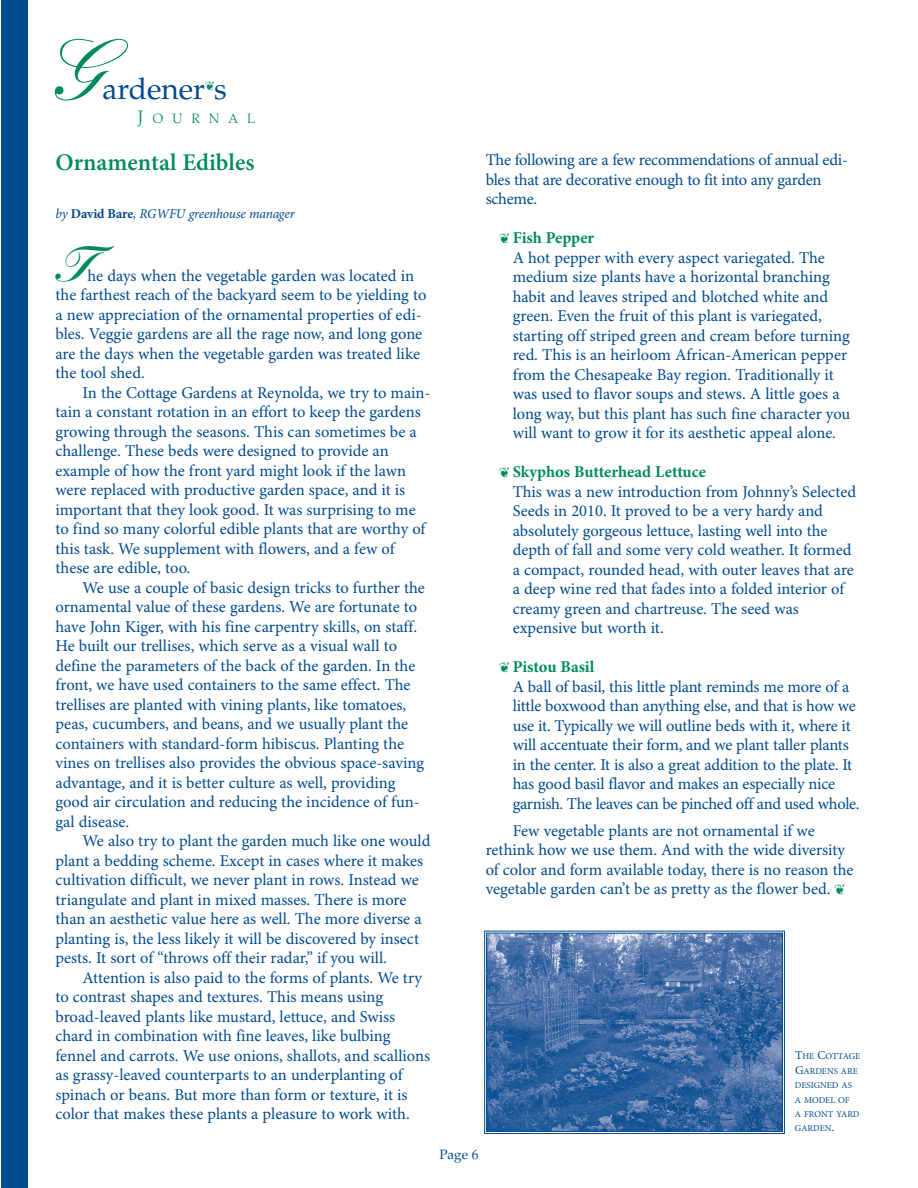
<style>
.page{position:relative;width:918px;height:1188px;background:#fff}
.page>*{position:absolute;margin:0;border:0;box-sizing:border-box;transform-origin:0 0}
.t1{font:500 84px "Kuenstler Script";color:#008a5e}
.t2{font:900 48px "Kuenstler Script";color:#008a5e}
.t3{font:30px "Palatino";color:#004a8d}
.t4{font:600 24px "Minion Pro";color:#008a5e}
.t5{font:16.5px/19.5px "Minion Pro";letter-spacing:-.005em;color:#004a8d}
.t6{font:italic 13.5px "Minion Pro";letter-spacing:-.015em;color:#004a8d}
.t7{font:300 13.5px "Palatino";letter-spacing:.665em;color:#008a5e}
.t8{font:13.5px "Palatino";color:#004a8d}
.t9{font:9px/14.4px "Minion Pro";color:#004a8d}
.s1{font-size:18px}
.s2{font-weight:700;font-style:normal}
.s3{color:#008a5e}
.s4{font-weight:700;color:#008a5e}
.s5{font-size:12px}
</style>
<div class="page">
<div style="left:1px;top:0;width:27px;height:1188px;background:#004a8d"></div>
<img style="left:488px;top:935px;width:293px;height:195px">
<div style="left:484px;top:931px;width:301px;height:203px;border:1px solid #004a8d"></div>
<div style="left:486px;top:933px;width:297px;height:199px;border:1px solid #004a8d"></div>
<h1 class="t1" style="left:47px;top:40px;width:57px">G</h1>
<h3 class="t3" style="left:102px;top:77px;width:126px">ardener s</h3>
<p class="t7" style="left:138px;top:113px;width:119px"><span class="s1">J</span>OURNAL</p>
<h3 class="t4" style="left:56px;top:154px;width:200px">Ornamental Edibles</h3>
<p class="t6" style="left:56px;top:208px;width:241px">by <span class="s2">David Bare</span>, RGWFU greenhouse manager</p>
<h2 class="t2" style="left:56px;top:246px;width:60px">T</h2>
<p class="t5" style="left:56px;top:267px;width:372px;text-indent:32px">he days when the vegetable garden was located in the farthest reach of the backyard seem to be yielding to a new appreciation of the ornamental properties of edi&shy;bles. Veggie gardens are all the rage now, and long gone are the days when the vegetable garden was treated like the tool shed.</p>
<p class="t5" style="left:55px;top:384px;width:376px;text-indent:27px">In the Cottage Gardens at Reynolda, we try to main&shy;tain a constant rotation in an effort to keep the gardens growing through the seasons. This can sometimes be a challenge. These beds were designed to provide an example of how the front yard might look if the lawn were replaced with productive garden space, and it is important that they look good. It was surprising to me to find so many colorful edible plants that are worthy of this task. We supplement with flowers, and a few of these are edible, too.</p>
<p class="t5" style="left:55px;top:579px;width:371px;text-indent:27px">We use a couple of basic design tricks to further the ornamental value of these gardens. We are fortunate to have John Kiger, with his fine carpentry skills, on staff.<br>He built our trellises, which serve as a visual wall to define the parameters of the back of the garden. In the front, we have used containers to the same effect. The trellises are planted with vining plants, like tomatoes, peas, cucumbers, and beans, and we usually plant the containers with standard-form hibiscus. Planting the vines on trellises also provides the obvious space-saving advantage, and it is better culture as well, providing good air circulation and reducing the incidence of fun&shy;gal disease.</p>
<p class="t5" style="left:55px;top:833px;width:376px;text-indent:27px">We also try to plant the garden much like one would plant a bedding scheme. Except in cases where it makes cultivation difficult, we never plant in rows. Instead we triangulate and plant in mixed masses. There is more than an aesthetic value here as well. The more diverse a planting is, the less likely it will be discovered by insect pests. It sort of “throws off their radar,” if you will.</p>
<p class="t5" style="left:55px;top:969px;width:376px;text-indent:27px">Attention is also paid to the forms of plants. We try to contrast shapes and textures. This means using broad-leaved plants like mustard, lettuce, and Swiss chard in combination with fine leaves, like bulbing fennel and carrots. We use onions, shallots, and scallions as grassy-leaved counterparts to an underplanting of spinach or beans. But more than form or texture, it is color that makes these plants a pleasure to work with.</p>
<p class="t5" style="left:486px;top:151px;width:364px">The following are a few recommendations of annual edi&shy;bles that are decorative enough to fit into any garden scheme.</p>
<p class="t5" style="left:513px;top:229px;width:339px;text-indent:-14px"><span class="s3">❦</span> <span class="s4">Fish Pepper<br></span>A hot pepper with every aspect variegated. The medium size plants have a horizontal branching habit and leaves striped and blotched white and green. Even the fruit of this plant is variegated, starting off striped green and cream before turning red. This is an heirloom African-American pepper from the Chesapeake Bay region. Traditionally it was used to flavor soups and stews. A little goes a long way, but this plant has such fine character you will want to grow it for its aesthetic appeal alone.</p>
<p class="t5" style="left:513px;top:463px;width:345px;text-indent:-13px"><span class="s3">❦</span> <span class="s4">Skyphos Butterhead Lettuce<br></span>This was a new introduction from Johnny’s Selected Seeds in 2010. It proved to be a very hardy and absolutely gorgeous lettuce, lasting well into the depth of fall and some very cold weather. It formed a compact, rounded head, with outer leaves that are a deep wine red that fades into a folded interior of creamy green and chartreuse. The seed was expensive but worth it.</p>
<p class="t5" style="left:513px;top:658px;width:348px;text-indent:-13px"><span class="s3">❦</span> <span class="s4">Pistou Basil<br></span>A ball of basil, this little plant reminds me more of a little boxwood than anything else, and that is how we use it. Typically we will outline beds with it, where it will accentuate their form, and we plant taller plants in the center. It is also a great addition to the plate. It has good basil flavor and makes an especially nice garnish. The leaves can be pinched off and used whole.</p>
<p class="t5" style="left:486px;top:822px;width:369px;text-indent:27px">Few vegetable plants are not ornamental if we rethink how we use them. And with the wide diversity of color and form available today, there is no reason the vegetable garden can’t be as pretty as the flower bed. <span class="s3">❦</span></p>
<p class="t8" style="left:439px;top:1149px;width:41px">Page 6</p>
<p class="t9" style="left:795px;top:1050px;width:67px"><span class="s5">T</span>HE <span class="s5">C</span>OTTAGE<br><span class="s5">G</span>ARDENS ARE<br>DESIGNED AS<br>A MODEL OF<br>A FRONT YARD<br>GARDEN<span class="s5">.</span></p>
</div>
